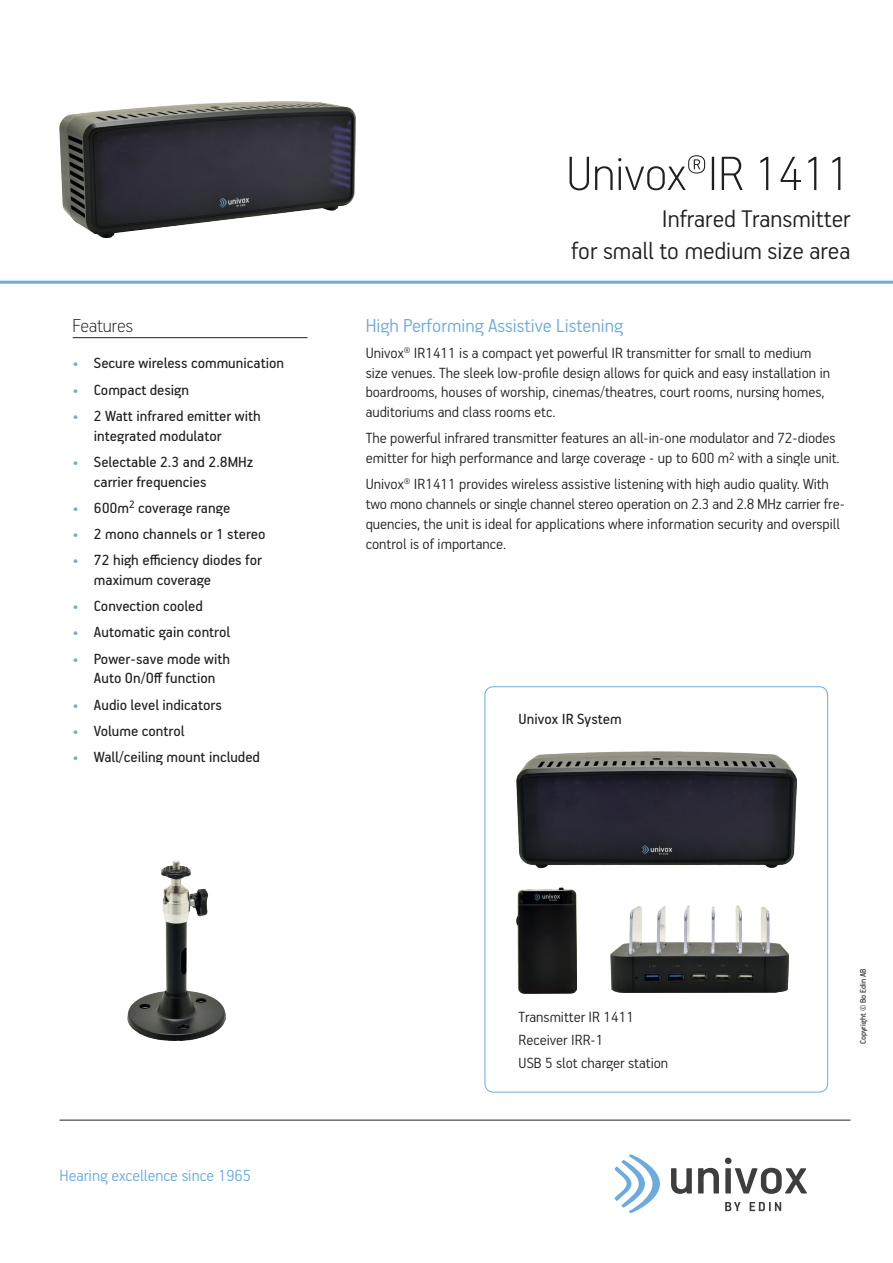
<style>
.page{position:relative;width:893px;height:1263px;background:#fff}
.page>*{position:absolute;margin:0;border:0;box-sizing:border-box;transform-origin:0 0}
.t1{font:100 54px "PF Handbook Pro";color:#231f20}
.t2{font:300 27px/32.4px "PF Handbook Pro";color:#231f20;text-align:right}
.t3{font:300 21px "PF Handbook Pro";color:#6babdd}
.t4{font:100 21px "PF Handbook Pro";color:#231f20}
.t5{font:300 18px "PF Handbook Pro";color:#6babdd}
.t6{font:300 16.5px/19.8px "PF Handbook Pro";color:#231f20}
.t7{font:16.5px/19.8px "PF Handbook Pro";color:#231f20}
.t8{font:9px "PF Handbook Pro";color:#231f20}
.s1{color:#6babdd}
</style>
<div class="page">
<hr style="left:0;top:281px;width:893px;height:3px;background:#6babdd">
<hr style="left:60px;top:1120px;width:790px;height:1px;background:#231f20">
<svg style="left:671px;top:1168px;width:21px;height:26px"></svg>
<svg style="left:698px;top:1168px;width:21px;height:25px"></svg>
<svg style="left:725px;top:1157px;width:82px;height:37px"></svg>
<svg style="left:614px;top:1154px;width:46px;height:59px"></svg>
<svg style="left:725px;top:1202px;width:16px;height:9px"></svg>
<svg style="left:750px;top:1202px;width:31px;height:9px"></svg>
<hr style="left:73px;top:337px;width:235px;height:1px;background:#231f20">
<img style="left:60px;top:102px;width:296px;height:135px">
<div style="left:485px;top:686px;width:343px;height:406px;border:1px solid #6cacdd;border-radius:9px"></div>
<img style="left:516px;top:887px;width:61px;height:107px">
<img style="left:610px;top:906px;width:179px;height:86px">
<img style="left:516px;top:751px;width:280px;height:116px">
<img style="left:127px;top:861px;width:98px;height:179px">
<p class="t4" style="left:73px;top:312px;width:62px">Features</p>
<p class="t7" style="left:73px;top:353px;width:213px"><span class="s1">•</span> Secure wireless communication</p>
<p class="t7" style="left:73px;top:379px;width:118px"><span class="s1">•</span> Compact design</p>
<p class="t7" style="left:94px;top:405px;width:168px;text-indent:-21px"><span class="s1">•</span> 2 Watt infrared emitter with integrated modulator</p>
<p class="t7" style="left:94px;top:451px;width:161px;text-indent:-21px"><span class="s1">•</span> Selectable 2.3 and 2.8MHz carrier frequencies</p>
<p class="t7" style="left:73px;top:497px;width:159px"><span class="s1">•</span> 600m<sup>2</sup> coverage range</p>
<p class="t7" style="left:73px;top:523px;width:194px"><span class="s1">•</span> 2 mono channels or 1 stereo</p>
<p class="t7" style="left:94px;top:550px;width:170px;text-indent:-21px"><span class="s1">•</span> 72 high efficiency diodes for maximum coverage</p>
<p class="t7" style="left:73px;top:596px;width:132px"><span class="s1">•</span> Convection cooled</p>
<p class="t7" style="left:73px;top:622px;width:159px"><span class="s1">•</span> Automatic gain control</p>
<p class="t7" style="left:73px;top:648px;width:159px;text-align:center"><span class="s1">•</span> Power-save mode with<br>Auto On/Off function</p>
<p class="t7" style="left:73px;top:694px;width:151px"><span class="s1">•</span> Audio level indicators</p>
<p class="t7" style="left:73px;top:720px;width:113px"><span class="s1">•</span> Volume control</p>
<p class="t7" style="left:73px;top:746px;width:189px"><span class="s1">•</span> Wall/ceiling mount included</p>
<p class="t5" style="left:60px;top:1165px;width:193px">Hearing excellence since 1965</p>
<h1 class="t1" style="left:566px;top:141px;width:286px">Univox®IR 1411</h1>
<h2 class="t2" style="left:571px;top:201px;width:281px">Infrared Transmitter<br>for small to medium size area</h2>
<p class="t3" style="left:366px;top:312px;width:259px">High Performing Assistive Listening</p>
<p class="t6" style="left:366px;top:342px;width:466px">Univox® IR1411 is a compact yet powerful IR transmitter for small to medium size venues. The sleek low-profile design allows for quick and easy installation in boardrooms, houses of worship, cinemas/theatres, court rooms, nursing homes, auditoriums and class rooms etc.</p>
<p class="t6" style="left:366px;top:428px;width:475px">The powerful infrared transmitter features an all-in-one modulator and 72-diodes emitter for high performance and large coverage - up to 600 m<sup>2</sup> with a single unit.</p>
<p class="t6" style="left:366px;top:474px;width:481px">Univox® IR1411 provides wireless assistive listening with high audio quality. With two mono channels or single channel stereo operation on 2.3 and 2.8 MHz carrier fre&shy;quencies, the unit is ideal for applications where information security and overspill control is of importance.</p>
<p class="t7" style="left:519px;top:709px;width:105px">Univox IR System</p>
<p class="t6" style="left:519px;top:1005px;width:151px;line-height:23px">Transmitter IR 1411<br>Receiver IRR-1<br>USB 5 slot charger station</p>
<p class="t8" style="left:857px;top:1044px;width:77px;rotate:-90deg">Copyright © Bo Edin AB</p>
</div>
